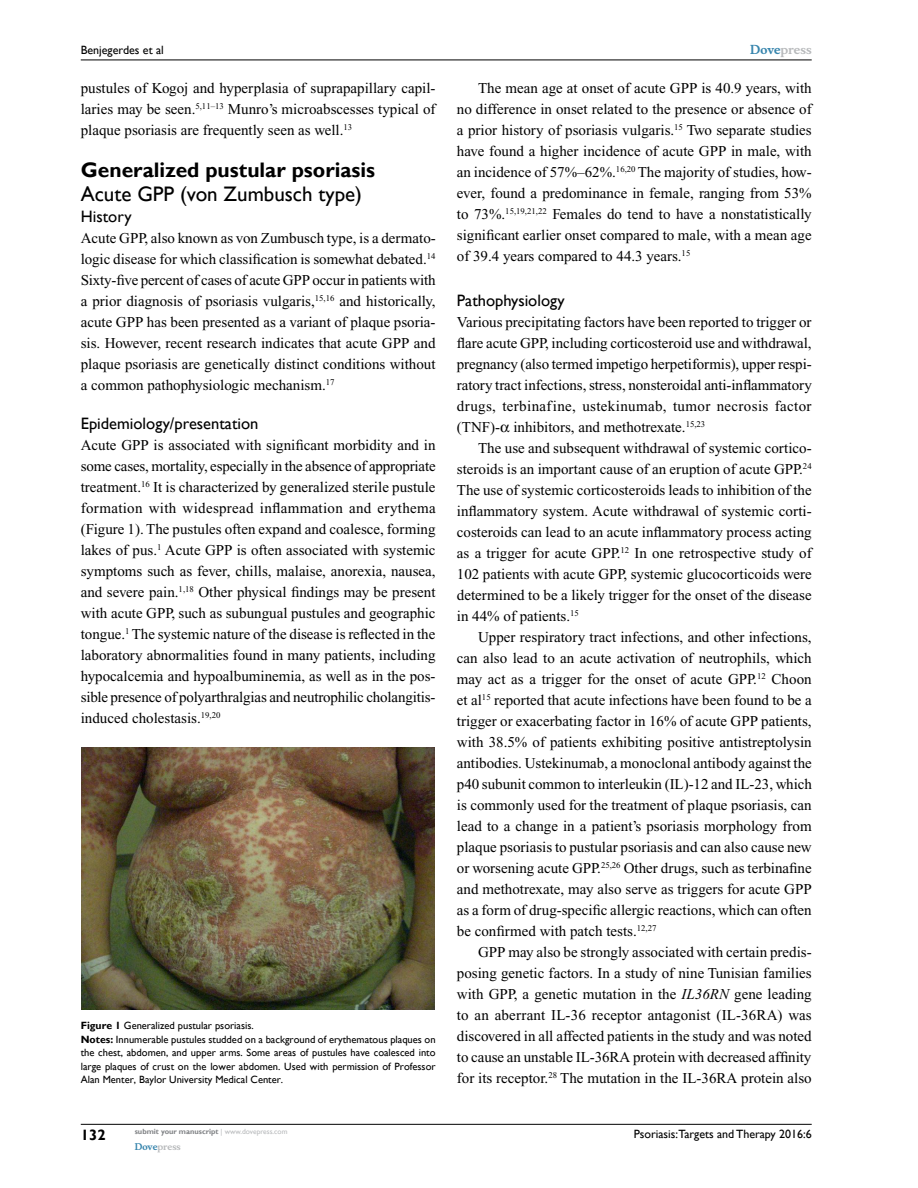
<style>
.page{position:relative;width:918px;height:1188px;background:#fff}
.page>*{position:absolute;margin:0;border:0;box-sizing:border-box;transform-origin:0 0}
.t1{font:700 21px "Gill Sans";color:#000}
.t2{font:21px "Gill Sans";color:#000}
.t3{font:16.5px "Gill Sans";color:#000}
.t4{font:15px/21px "Times New Roman";color:#000;text-align:justify}
.t5{font:700 15px "Gill Sans";color:#000}
.t6{font:12px "Gill Sans";color:#000}
.t7{font:700 12px "Musee";color:#b8babc}
.t8{font:10.5px/13.5px "Gill Sans";color:#000}
.t9{font:700 9px "Musee";color:#b8babc}
.t10{font:700 7.5px "Gill Sans";color:#808285}
.s1{font-weight:700}
.s2{font-weight:400;color:#b8babc}
.s3{color:#3785ad}
.s4{font-style:italic}
</style>
<div class="page">
<hr style="left:81px;top:1124px;width:731px;height:1px;background:#000">
<hr style="left:81px;top:60px;width:731px;height:1px;background:#000">
<img style="left:82px;top:748px;width:353px;height:262px">
<p class="t6" style="left:81px;top:43px;width:84px">Benjegerdes et al</p>
<p class="t4" style="left:81px;top:77px;width:356px">pustules of Kogoj and hyperplasia of suprapapillary capil&shy;laries may be seen.<sup>5,11–13</sup> Munro’s microabscesses typical of plaque psoriasis are frequently seen as well.<sup>13</sup></p>
<h1 class="t1" style="left:81px;top:157px;width:296px">Generalized pustular psoriasis</h1>
<h1 class="t2" style="left:81px;top:181px;width:283px">Acute GPP (von Zumbusch type)</h1>
<p class="t3" style="left:81px;top:206px;width:52px">History</p>
<p class="t4" style="left:81px;top:227px;width:357px">Acute GPP, also known as von Zumbusch type, is a dermato&shy;logic disease for which classification is somewhat debated.<sup>14<br></sup>Sixty-five percent of cases of acute GPP occur in patients with a prior diagnosis of psoriasis vulgaris,<sup>15,16</sup> and historically, acute GPP has been presented as a variant of plaque psoria&shy;sis. However, recent research indicates that acute GPP and plaque psoriasis are genetically distinct conditions without a common pathophysiologic mechanism.<sup>17</sup></p>
<p class="t3" style="left:81px;top:413px;width:179px">Epidemiology/presentation</p>
<p class="t4" style="left:81px;top:434px;width:357px">Acute GPP is associated with significant morbidity and in some cases, mortality, especially in the absence of appropriate treatment.<sup>16</sup> It is characterized by generalized sterile pustule formation with widespread inflammation and erythema (Figure 1). The pustules often expand and coalesce, forming lakes of pus.<sup>1</sup> Acute GPP is often associated with systemic symptoms such as fever, chills, malaise, anorexia, nausea, and severe pain.<sup>1,18</sup> Other physical findings may be present with acute GPP, such as subungual pustules and geographic tongue.<sup>1</sup> The systemic nature of the disease is reflected in the laboratory abnormalities found in many patients, including hypocalcemia and hypoalbuminemia, as well as in the pos&shy;sible presence of polyarthralgias and neutrophilic cholangitis&shy;induced cholestasis.<sup>19,20</sup></p>
<p class="t8" style="left:81px;top:1019px;width:356px"><span class="s1">Figure 1</span> Generalized pustular psoriasis.<br><span class="s1">Notes:</span> Innumerable pustules studded on a background of erythematous plaques on the chest, abdomen, and upper arms. Some areas of pustules have coalesced into large plaques of crust on the lower abdomen. Used with permission of Professor Alan Menter, Baylor University Medical Center.</p>
<p class="t5" style="left:81px;top:1126px;width:26px">132</p>
<p class="t10" style="left:135px;top:1127px;width:154px">submit your manuscript <span class="s2">| www.dovepress.com</span></p>
<p class="t9" style="left:135px;top:1141px;width:48px"><span class="s3">Dove</span>press</p>
<p class="t7" style="left:750px;top:43px;width:63px"><span class="s3">Dove</span>press</p>
<p class="t4" style="left:457px;top:77px;width:356px;text-indent:21px">The mean age at onset of acute GPP is 40.9 years, with no difference in onset related to the presence or absence of a prior history of psoriasis vulgaris.<sup>15</sup> Two separate studies have found a higher incidence of acute GPP in male, with an incidence of 57%–62%.<sup>16,20</sup> The majority of studies, how&shy;ever, found a predominance in female, ranging from 53% to 73%.<sup>15,19,21,22</sup> Females do tend to have a nonstatistically significant earlier onset compared to male, with a mean age of 39.4 years compared to 44.3 years.<sup>15</sup></p>
<p class="t3" style="left:457px;top:290px;width:109px">Pathophysiology</p>
<p class="t4" style="left:457px;top:311px;width:356px">Various precipitating factors have been reported to trigger or flare acute GPP, including corticosteroid use and withdrawal, pregnancy (also termed impetigo herpetiformis), upper respi&shy;ratory tract infections, stress, nonsteroidal anti-inflammatory drugs, terbinafine, ustekinumab, tumor necrosis factor (TNF)- inhibitors, and methotrexate.<sup>15,23</sup></p>
<p class="t4" style="left:457px;top:437px;width:356px;text-indent:21px">The use and subsequent withdrawal of systemic cortico&shy;steroids is an important cause of an eruption of acute GPP.<sup>24<br></sup>The use of systemic corticosteroids leads to inhibition of the inflammatory system. Acute withdrawal of systemic corti&shy;costeroids can lead to an acute inflammatory process acting as a trigger for acute GPP.<sup>12</sup> In one retrospective study of 102 patients with acute GPP, systemic glucocorticoids were determined to be a likely trigger for the onset of the disease in 44% of patients.<sup>15</sup></p>
<p class="t4" style="left:457px;top:626px;width:357px;text-indent:21px">Upper respiratory tract infections, and other infections, can also lead to an acute activation of neutrophils, which may act as a trigger for the onset of acute GPP.<sup>12</sup> Choon et al<sup>15</sup> reported that acute infections have been found to be a trigger or exacerbating factor in 16% of acute GPP patients, with 38.5% of patients exhibiting positive antistreptolysin antibodies. Ustekinumab, a monoclonal antibody against the p40 subunit common to interleukin (IL)-12 and IL-23, which is commonly used for the treatment of plaque psoriasis, can lead to a change in a patient’s psoriasis morphology from plaque psoriasis to pustular psoriasis and can also cause new or worsening acute GPP.<sup>25,26</sup> Other drugs, such as terbinafine and methotrexate, may also serve as triggers for acute GPP as a form of drug-specific allergic reactions, which can often be confirmed with patch tests.<sup>12,27</sup></p>
<p class="t4" style="left:457px;top:941px;width:356px;text-indent:21px">GPP may also be strongly associated with certain predis&shy;posing genetic factors. In a study of nine Tunisian families with GPP, a genetic mutation in the <span class="s4">IL36RN</span> gene leading to an aberrant IL-36 receptor antagonist (IL-36RA) was discovered in all affected patients in the study and was noted to cause an unstable IL-36RA protein with decreased affinity for its receptor.<sup>28</sup> The mutation in the IL-36RA protein also</p>
<p class="t6" style="left:634px;top:1127px;width:180px">Psoriasis:Targets and Therapy 2016:6</p>
</div>
